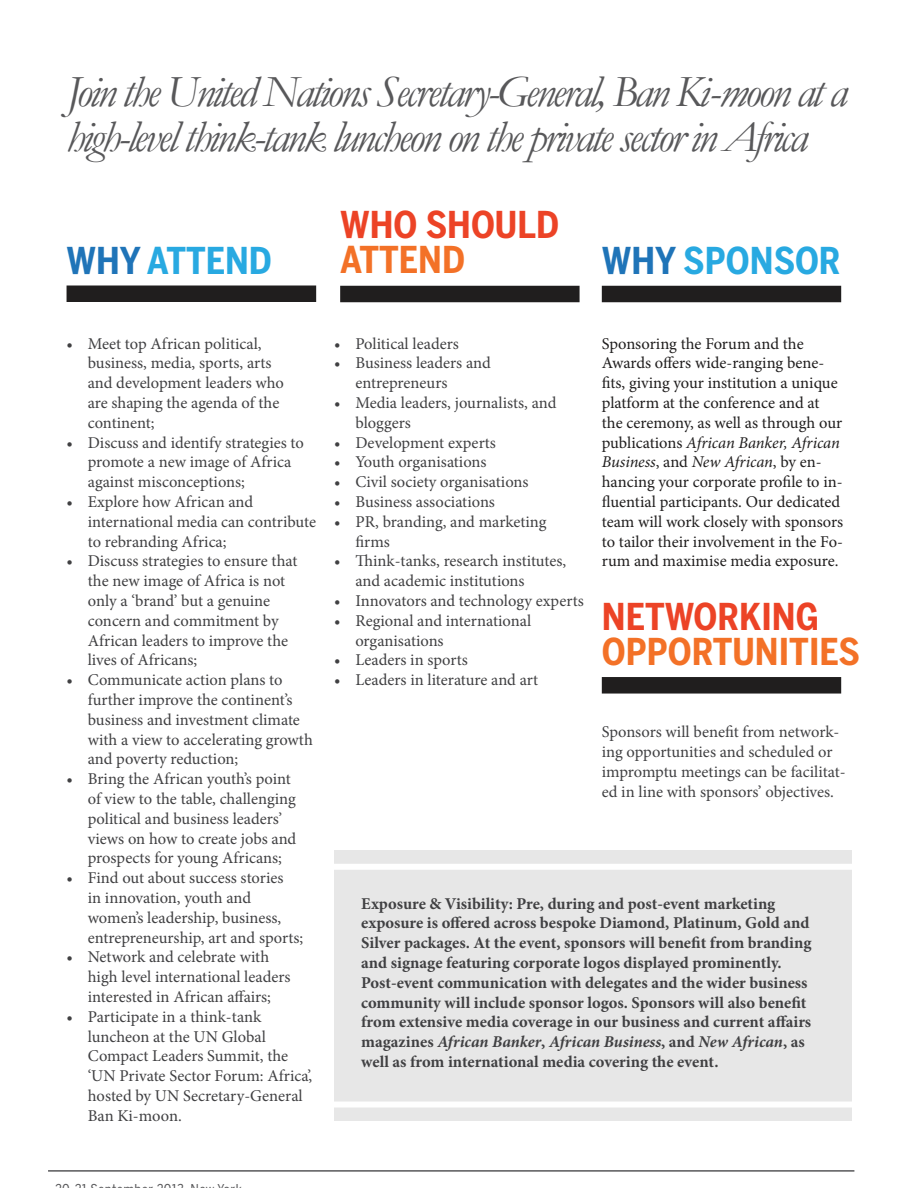
<style>
.page{position:relative;width:918px;height:1188px;background:#fff}
.page>*{position:absolute;margin:0;border:0;box-sizing:border-box;transform-origin:0 0}
.t1{font:italic 45px/45px "Garamond";letter-spacing:-.06em;color:#58585a}
.t2{font:700 36.75px "Benton Sans Cond";color:#28a9e1}
.t3{font:700 36.75px "Benton Sans Cond";color:#ec4326}
.t4{font:700 36.75px "Benton Sans Cond";color:#f37127}
.t5{font:16.5px/19.8px "Minion Pro";color:#404042}
.t6{font:700 16.5px/19.8px "Minion Pro";color:#404042}
.t7{font:16.5px/19.8px "Minion Pro";color:#201e1e}
.s1{color:#1f74b8}
.s2{font-style:italic}
</style>
<div class="page">
<div style="left:334px;top:850px;width:517px;height:270px;background:#e7e7e7"></div>
<div style="left:67px;top:286px;width:249px;height:16px;background:#201e1e"></div>
<div style="left:340px;top:286px;width:240px;height:16px;background:#201e1e"></div>
<div style="left:602px;top:286px;width:239px;height:16px;background:#201e1e"></div>
<div style="left:602px;top:677px;width:239px;height:17px;background:#201e1e"></div>
<div style="left:325px;top:864px;width:538px;height:6px;background:#fff"></div>
<div style="left:316px;top:1102px;width:568px;height:6px;background:#fff"></div>
<hr style="left:48px;top:1170px;width:806px;height:2px;background:#58585a">
<h1 class="t1" style="left:67px;top:70px;width:783px">Join the United Nations Secretary-General, Ban Ki-moon at a high-level think-tank luncheon on the private sector in Africa</h1>
<h2 class="t2" style="left:67px;top:247px;width:207px"><span class="s1">WHY</span> ATTEND</h2>
<h2 class="t3" style="left:340px;top:211px;width:220px">WHO SHOULD</h2>
<h2 class="t4" style="left:340px;top:246px;width:127px">ATTEND</h2>
<h2 class="t2" style="left:602px;top:247px;width:240px"><span class="s1">WHY</span> SPONSOR</h2>
<p class="t5" style="left:88px;top:335px;width:198px;text-indent:-21px">• Meet top African political, business, media, sports, arts and development leaders who are shaping the agenda of the continent;</p>
<p class="t5" style="left:88px;top:434px;width:218px;text-indent:-21px">• Discuss and identify strategies to promote a new image of Africa against misconceptions;</p>
<p class="t5" style="left:88px;top:493px;width:230px;text-indent:-21px">• Explore how African and international media can contribute to rebranding Africa;</p>
<p class="t5" style="left:88px;top:553px;width:211px;text-indent:-21px">• Discuss strategies to ensure that the new image of Africa is not only a ‘brand’ but a genuine concern and commitment by<br>African leaders to improve the lives of Africans;</p>
<p class="t5" style="left:88px;top:671px;width:227px;text-indent:-21px">• Communicate action plans to further improve the continent’s business and investment climate with a view to accelerating growth and poverty reduction;</p>
<p class="t5" style="left:88px;top:770px;width:210px;text-indent:-21px">• Bring the African youth’s point of view to the table, challenging political and business leaders’ views on how to create jobs and prospects for young Africans;</p>
<p class="t5" style="left:88px;top:869px;width:217px;text-indent:-21px">• Find out about success stories<br>in innovation, youth and women’s leadership, business, entrepreneurship, art and sports;</p>
<p class="t5" style="left:88px;top:949px;width:204px;text-indent:-21px">• Network and celebrate with high level international leaders interested in African affairs;</p>
<p class="t5" style="left:88px;top:1008px;width:226px;text-indent:-21px">• Participate in a think-tank luncheon at the UN Global<br>Compact Leaders Summit, the ‘UN Private Sector Forum: Africa’, hosted by UN Secretary-General<br>Ban Ki-moon.</p>
<p class="t5" style="left:334px;top:335px;width:126px">• Political leaders</p>
<p class="t5" style="left:355px;top:355px;width:137px;text-indent:-21px">• Business leaders and entrepreneurs</p>
<p class="t5" style="left:355px;top:394px;width:203px;text-indent:-21px">• Media leaders, journalists, and bloggers</p>
<p class="t5" style="left:334px;top:434px;width:163px">• Development experts</p>
<p class="t5" style="left:334px;top:454px;width:154px">• Youth organisations</p>
<p class="t5" style="left:334px;top:473px;width:196px">• Civil society organisations</p>
<p class="t5" style="left:334px;top:493px;width:162px">• Business associations</p>
<p class="t5" style="left:355px;top:513px;width:193px;text-indent:-21px">• PR, branding, and marketing firms</p>
<p class="t5" style="left:355px;top:553px;width:212px;text-indent:-21px">• Think-tanks, research institutes, and academic institutions</p>
<p class="t5" style="left:334px;top:592px;width:251px">• Innovators and technology experts</p>
<p class="t5" style="left:355px;top:612px;width:177px;text-indent:-21px">• Regional and international organisations</p>
<p class="t5" style="left:334px;top:652px;width:135px">• Leaders in sports</p>
<p class="t5" style="left:334px;top:671px;width:205px">• Leaders in literature and art</p>
<p class="t7" style="left:602px;top:335px;width:243px">Sponsoring the Forum and the Awards offers wide-ranging bene&shy;fits, giving your institution a unique platform at the conference and at the ceremony, as well as through our publications <span class="s2">African Banker, African Business</span>, and <span class="s2">New African</span>, by en&shy;hancing your corporate profile to in&shy;fluential participants. Our dedicated team will work closely with sponsors to tailor their involvement in the Fo&shy;rum and maximise media exposure.</p>
<h2 class="t3" style="left:602px;top:603px;width:219px">NETWORKING</h2>
<h2 class="t4" style="left:602px;top:638px;width:260px">OPPORTUNITIES</h2>
<p class="t5" style="left:602px;top:723px;width:245px">Sponsors will benefit from network&shy;ing opportunities and scheduled or impromptu meetings can be facilitat&shy;ed in line with sponsors’ objectives.</p>
<p class="t6" style="left:361px;top:895px;width:452px">Exposure &amp; Visibility: Pre, during and post-event marketing exposure is offered across bespoke Diamond, Platinum, Gold and Silver packages. At the event, sponsors will benefit from branding and signage featuring corporate logos displayed prominently.<br>Post-event communication with delegates and the wider business community will include sponsor logos. Sponsors will also benefit from extensive media coverage in our business and current affairs magazines <span class="s2">African Banker</span>, <span class="s2">African Business</span>, and <span class="s2">New African</span>, as well as from international media covering the event.</p>
</div>
